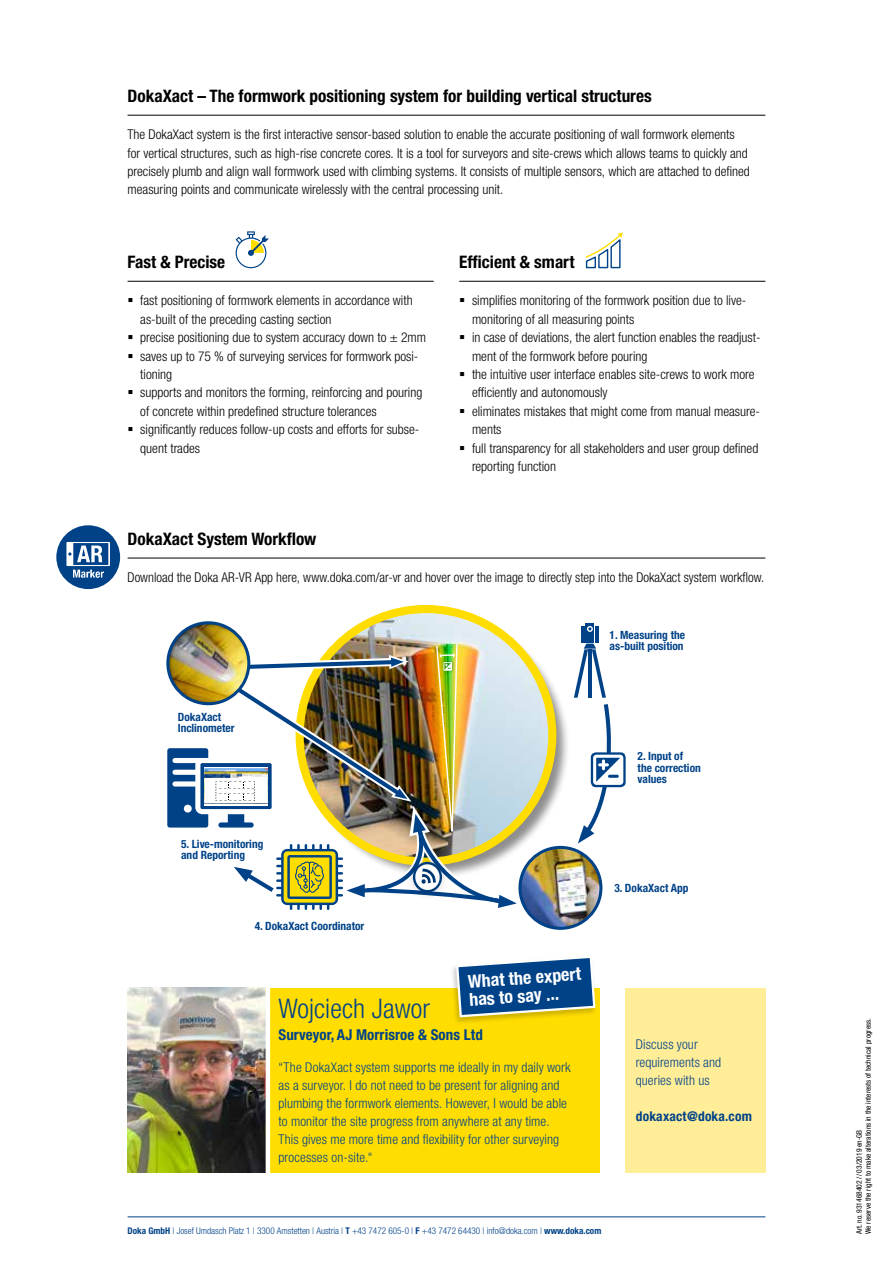
<style>
.page{position:relative;width:893px;height:1263px;background:#fff}
.page>*{position:absolute;margin:0;border:0;box-sizing:border-box;transform-origin:0 0}
.t1{font:300 condensed 27px "Helvetica Neue LTW1 G";letter-spacing:.005em;color:#004288}
.t2{font:700 condensed 18px/18px "Helvetica Neue LTW1 G";color:#fff}
.t3{font:700 condensed 17.25px "Helvetica Neue LTW1 G";color:#000}
.t4{font:700 condensed 15px "Helvetica Neue LTW1 G";letter-spacing:.005em;color:#004288}
.t5{font:300 condensed 13.5px/18.5px "Helvetica Neue LTW1 G";color:#000}
.t6{font:300 condensed 13.5px/18px "Helvetica Neue LTW1 G";letter-spacing:.01em;color:#004288}
.t7{font:700 condensed 13.5px "Helvetica Neue LTW1 G";letter-spacing:.015em;color:#004288}
.t8{font:700 condensed 11.4px/11.4px "Helvetica Neue LTW1 G";color:#004288}
.t9{font:300 condensed 9.3px "Helvetica Neue LTW1 G";color:#004288}
.t10{font:condensed 7.5px/9px "Helvetica Neue LTW1 G";color:#000}
.s1{font-weight:700}
</style>
<div class="page">
<hr style="left:128px;top:1216px;width:637px;height:1px;background:#004288">
<div style="left:268px;top:988px;width:332px;height:184px;background:#fd0"></div>
<div style="left:625px;top:988px;width:140px;height:184px;background:#ffed98"></div>
<hr style="left:128px;top:115px;width:637px;height:1px;background:#000">
<hr style="left:128px;top:281px;width:306px;height:1px;background:#000">
<hr style="left:128px;top:558px;width:637px;height:1px;background:#000">
<hr style="left:459px;top:281px;width:306px;height:1px;background:#000">
<div style="left:303px;top:612px;width:267px;height:267px;background:#000;opacity:.75"></div>
<img style="left:303px;top:609px;width:249px;height:235px">
<hr style="left:581px;top:626px;width:3px;height:17px;background:#004288">
<hr style="left:595px;top:626px;width:4px;height:17px;background:#004288">
<div style="left:585px;top:623px;width:9px;height:20px;background:#004288"></div>
<svg style="left:587px;top:626px;width:6px;height:6px"></svg>
<svg style="left:591px;top:752px;width:35px;height:35px"></svg>
<svg style="left:574px;top:644px;width:49px;height:199px"></svg>
<img style="left:167px;top:642px;width:354px;height:268px">
<div style="left:517px;top:844px;width:87px;height:87px;background:#000;opacity:.75"></div>
<img style="left:520px;top:847px;width:81px;height:81px;border-radius:40px">
<div style="left:518px;top:846px;width:84px;height:84px;border:3px solid #004288;border-radius:50%"></div>
<div style="left:165px;top:619px;width:87px;height:87px;background:#000;opacity:.75"></div>
<img style="left:168px;top:623px;width:81px;height:81px">
<div style="left:166px;top:621px;width:84px;height:84px;border:3px solid #004288;border-radius:50%"></div>
<img style="left:128px;top:988px;width:138px;height:184px">
<div style="left:450px;top:955px;width:148px;height:70px;background:#000;opacity:.2"></div>
<svg style="left:455px;top:955px;width:142px;height:63px"></svg>
<hr style="left:266px;top:966px;width:4px;height:216px;background:#fff">
<svg style="left:585px;top:232px;width:38px;height:37px"></svg>
<svg style="left:236px;top:231px;width:33px;height:37px"></svg>
<svg style="left:56px;top:525px;width:64px;height:64px"></svg>
<p class="t3" style="left:128px;top:86px;width:526px">DokaXact – The formwork positioning system for building vertical structures</p>
<p class="t5" style="left:128px;top:125px;width:624px">The DokaXact system is the first interactive sensor-based solution to enable the accurate positioning of wall formwork elements for vertical structures, such as high-rise concrete cores. It is a tool for surveyors and site-crews which allows teams to quickly and precisely plumb and align wall formwork used with climbing systems. It consists of multiple sensors, which are attached to defined measuring points and communicate wirelessly with the central processing unit.</p>
<p class="t3" style="left:128px;top:252px;width:99px">Fast &amp; Precise</p>
<p class="t5" style="left:140px;top:291px;width:287px">fast positioning of formwork elements in accordance with as-built of the preceding casting section<br>precise positioning due to system accuracy down to ± 2mm saves up to 75 % of surveying services for formwork posi&shy;tioning<br>supports and monitors the forming, reinforcing and pouring of concrete within predefined structure tolerances significantly reduces follow-up costs and efforts for subse&shy;quent trades</p>
<p class="t3" style="left:459px;top:252px;width:117px">Efficient &amp; smart</p>
<p class="t5" style="left:472px;top:291px;width:290px">simplifies monitoring of the formwork position due to live&shy;monitoring of all measuring points<br>in case of deviations, the alert function enables the readjust&shy;ment of the formwork before pouring<br>the intuitive user interface enables site-crews to work more efficiently and autonomously<br>eliminates mistakes that might come from manual measure&shy;ments<br>full transparency for all stakeholders and user group defined reporting function</p>
<p class="t3" style="left:128px;top:529px;width:190px">DokaXact System Workflow</p>
<p class="t5" style="left:128px;top:568px;width:638px">Download the Doka AR-VR App here, www.doka.com/ar-vr and hover over the image to directly step into the DokaXact system workflow.</p>
<p class="t8" style="left:178px;top:711px;width:58px">DokaXact<br>Inclinometer</p>
<p class="t8" style="left:181px;top:838px;width:84px">5. Live-monitoring and Reporting</p>
<p class="t8" style="left:255px;top:920px;width:111px">4. DokaXact Coordinator</p>
<h2 class="t2" style="left:467px;top:973px;width:115px;rotate:-4deg">What the expert has to say ...</h2>
<h1 class="t1" style="left:279px;top:992px;width:153px">Wojciech Jawor</h1>
<p class="t4" style="left:279px;top:1026px;width:206px">Surveyor, AJ Morrisroe &amp; Sons Ltd</p>
<p class="t6" style="left:279px;top:1058px;width:294px">“The DokaXact system supports me ideally in my daily work as a surveyor. I do not need to be present for aligning and plumbing the formwork elements. However, I would be able to monitor the site progress from anywhere at any time.<br>This gives me more time and flexibility for other surveying processes on-site.“</p>
<p class="t8" style="left:610px;top:629px;width:77px">1. Measuring the as-built position</p>
<p class="t8" style="left:638px;top:751px;width:65px">2. Input of<br>the correction values</p>
<p class="t8" style="left:614px;top:883px;width:76px">3. DokaXact App</p>
<p class="t6" style="left:636px;top:1035px;width:87px">Discuss your requirements and queries with us</p>
<p class="t7" style="left:636px;top:1108px;width:118px">dokaxact@doka.com</p>
<p class="t9" style="left:128px;top:1225px;width:475px"><span class="s1">Doka GmbH</span> | Josef Umdasch Platz 1 | 3300 Amstetten | Austria | <span class="s1">T</span> +43 7472 605-0 | <span class="s1">F</span> +43 7472 64430 | info@doka.com | <span class="s1">www.doka.com</span></p>
<p class="t10" style="left:855px;top:1234px;width:217px;rotate:-90deg">Art. no. 931468402 // 03/2019 en-GB<br>We reserve the right to make alterations in the interests of technical progress.</p>
</div>
